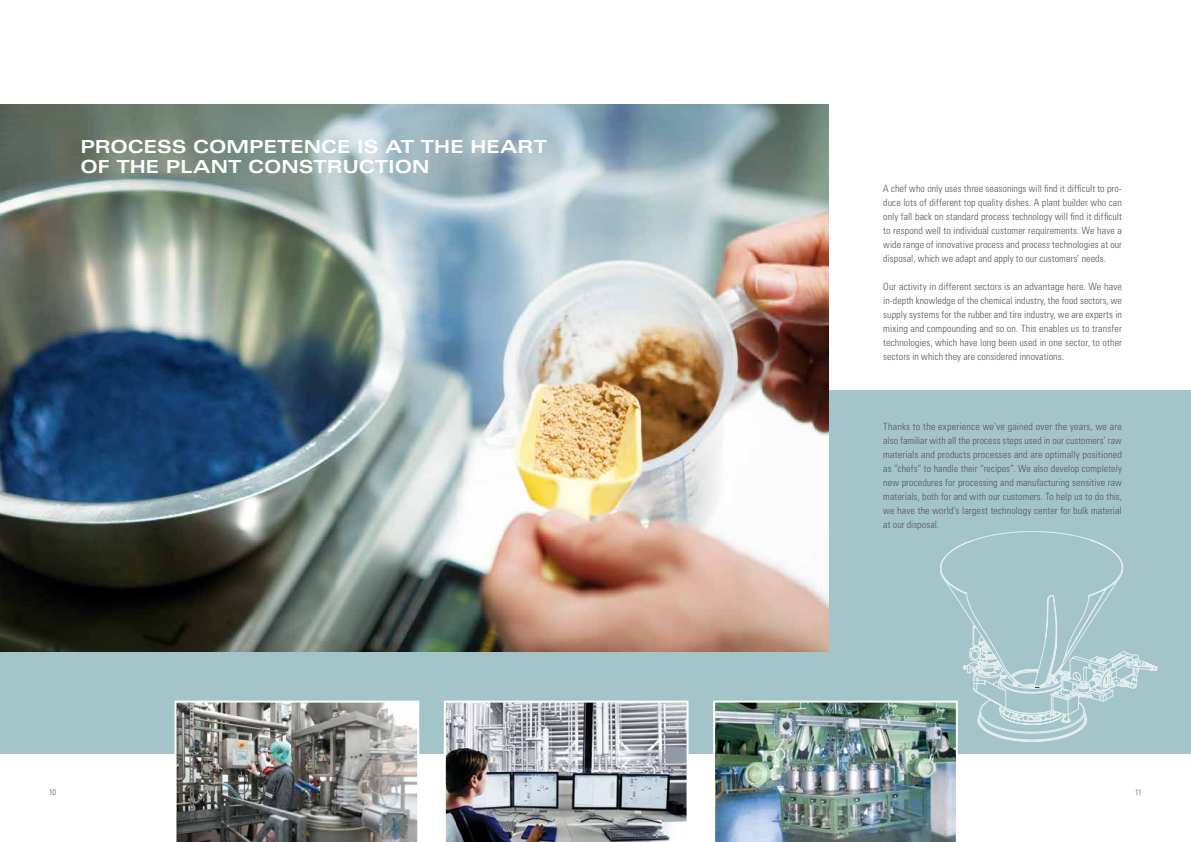
<style>
.page{position:relative;width:1191px;height:842px;background:#fff}
.page>*{position:absolute;margin:0;border:0;box-sizing:border-box;transform-origin:0 0}
.t1{font:700 expanded 18px/20px "Univers LT Std";color:#fff}
.t2{font:300 condensed 10px/14px "Univers LT Std";letter-spacing:.005em;color:#575756;text-align:justify}
.t3{font:300 condensed 8px "Univers LT Std";color:#575756}
</style>
<div class="page">
<div style="left:0;top:390px;width:1191px;height:364px;background:#a3c5ca"></div>
<img style="left:0;top:105px;width:828px;height:547px">
<svg style="left:940px;top:531px;width:184px;height:65px"></svg>
<img style="left:444px;top:701px;width:244px;height:141px">
<img style="left:713px;top:596px;width:444px;height:246px">
<img style="left:174px;top:701px;width:245px;height:141px">
<h1 class="t1" style="left:80px;top:137px;width:468px">PROCESS COMPETENCE IS AT THE HEART<br>OF THE PLANT CONSTRUCTION</h1>
<p class="t2" style="left:883px;top:181px;width:240px">A chef who only uses three seasonings will find it difficult to pro&shy;duce lots of different top quality dishes. A plant builder who can only fall back on standard process technology will find it difficult to respond well to individual customer requirements. We have a wide range of innovative process and process technologies at our disposal, which we adapt and apply to our customers’ needs.</p>
<p class="t2" style="left:883px;top:279px;width:240px">Our activity in different sectors is an advantage here. We have in-depth knowledge of the chemical industry, the food sectors, we supply systems for the rubber and tire industry, we are experts in mixing and compounding and so on. This enables us to transfer technologies, which have long been used in one sector, to other sectors in which they are considered innovations.</p>
<p class="t2" style="left:883px;top:419px;width:240px">Thanks to the experience we’ve gained over the years, we are also familiar with all the process steps used in our customers’ raw materials and products processes and are optimally positioned as “chefs” to handle their “recipes”. We also develop completely new procedures for processing and manufacturing sensitive raw materials, both for and with our customers. To help us to do this, we have the world’s largest technology center for bulk material at our disposal.</p>
<p class="t3" style="left:49px;top:788px;width:8px">10</p>
<p class="t3" style="left:1135px;top:788px;width:8px">11</p>
</div>
